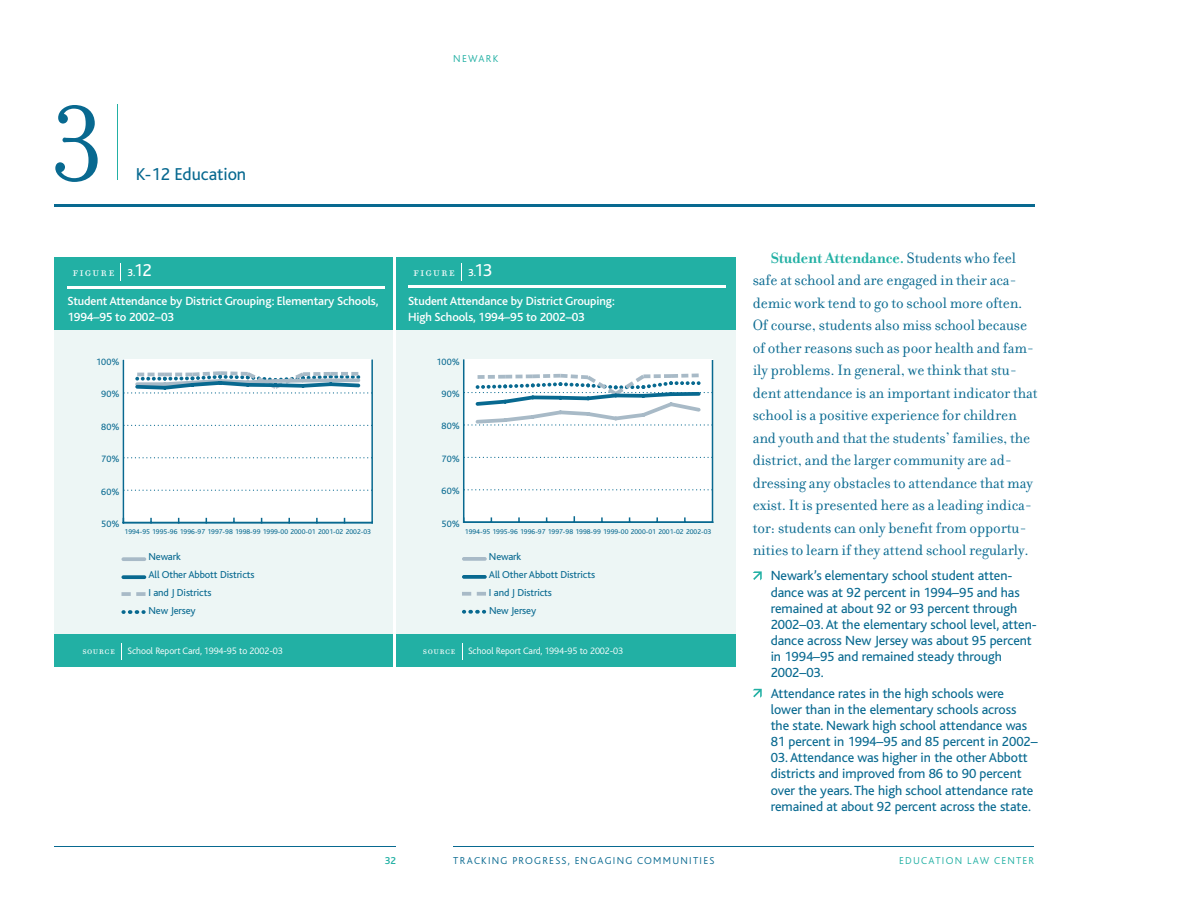
<style>
.page{position:relative;width:1188px;height:918px;background:#fff}
.page>*{position:absolute;margin:0;border:0;box-sizing:border-box;transform-origin:0 0}
.t1{font:114px "Filosofia Fractions";color:#086990}
.t2{font:18px "Bliss";letter-spacing:-.005em;color:#086990}
.t3{font:16.2px/22.5px "Filosofia";letter-spacing:-.005em;color:#086990}
.t4{font:13.8px/16px "Bliss";letter-spacing:-.005em;color:#086990}
.t5{font:13.8px "Filosofia Small Caps";letter-spacing:.095em;color:#fff}
.t6{font:500 12.3px/16.5px "Bliss";letter-spacing:-.01em;color:#fff}
.t7{font:11.25px "Filosofia Small Caps";letter-spacing:.05em;color:#fff}
.t8{font:10.5px/18px "Bliss";letter-spacing:-.01em;color:#086990}
.t9{font:300 10.5px "Bliss";letter-spacing:.12em;color:#086990}
.t10{font:300 10.5px "Bliss";letter-spacing:.115em;color:#22b0a4}
.t11{font:500 10.5px "Bliss";color:#22b0a4}
.t12{font:300 9.75px "Bliss";letter-spacing:-.01em;color:#fff}
.t13{font:9.6px "Bliss";color:#086990}
.t14{font:7.2px "Bliss";color:#086990}
.s1{font-family:"Bliss";font-weight:500;font-size:10.5px}
.s2{font-family:"Bliss";font-size:18px}
.s3{font-weight:700;color:#22b0a4}
</style>
<div class="page">
<hr style="left:54px;top:204px;width:980px;height:3px;background:#086990">
<hr style="left:453px;top:846px;width:581px;height:1px;background:#086990">
<hr style="left:54px;top:846px;width:342px;height:1px;background:#086990">
<hr style="left:117px;top:105px;width:1px;height:75px;background:#22b0a4">
<svg style="left:753px;top:571px;width:9px;height:9px"></svg>
<svg style="left:753px;top:689px;width:9px;height:9px"></svg>
<div style="left:54px;top:318px;width:342px;height:324px;background:#edf6f5"></div>
<div style="left:123px;top:360px;width:249px;height:161px;background:#fff"></div>
<div style="left:54px;top:634px;width:342px;height:33px;background:#22b0a4"></div>
<svg style="left:121px;top:643px;width:1px;height:17px"></svg>
<div style="left:54px;top:257px;width:342px;height:73px;background:#22b0a4"></div>
<hr style="left:67px;top:286px;width:318px;height:2px;background:#fff">
<svg style="left:121px;top:557px;width:25px;height:4px"></svg>
<svg style="left:121px;top:575px;width:25px;height:4px"></svg>
<svg style="left:121px;top:592px;width:10px;height:4px"></svg>
<svg style="left:136px;top:592px;width:10px;height:4px"></svg>
<svg style="left:121px;top:610px;width:25px;height:4px"></svg>
<hr style="left:371px;top:360px;width:2px;height:163px;background:#086990">
<hr style="left:123px;top:360px;width:1px;height:163px;background:#086990">
<hr style="left:123px;top:522px;width:250px;height:1px;background:#086990">
<svg style="left:124px;top:490px;width:248px;height:1px"></svg>
<svg style="left:124px;top:457px;width:248px;height:1px"></svg>
<svg style="left:124px;top:425px;width:248px;height:1px"></svg>
<svg style="left:124px;top:371px;width:248px;height:23px"></svg>
<div style="left:394px;top:318px;width:342px;height:324px;background:#edf6f5"></div>
<div style="left:463px;top:359px;width:250px;height:162px;background:#fff"></div>
<div style="left:394px;top:634px;width:342px;height:33px;background:#22b0a4"></div>
<svg style="left:462px;top:643px;width:1px;height:16px"></svg>
<div style="left:394px;top:257px;width:342px;height:73px;background:#22b0a4"></div>
<svg style="left:461px;top:263px;width:1px;height:18px"></svg>
<hr style="left:408px;top:286px;width:318px;height:2px;background:#fff">
<svg style="left:462px;top:557px;width:25px;height:4px"></svg>
<svg style="left:462px;top:575px;width:25px;height:4px"></svg>
<svg style="left:462px;top:592px;width:9px;height:4px"></svg>
<svg style="left:477px;top:592px;width:9px;height:4px"></svg>
<svg style="left:462px;top:610px;width:24px;height:4px"></svg>
<hr style="left:712px;top:360px;width:1px;height:163px;background:#086990">
<hr style="left:463px;top:359px;width:1px;height:164px;background:#086990">
<hr style="left:463px;top:521px;width:250px;height:2px;background:#086990">
<svg style="left:464px;top:489px;width:248px;height:1px"></svg>
<svg style="left:464px;top:457px;width:248px;height:1px"></svg>
<svg style="left:464px;top:374px;width:248px;height:52px"></svg>
<hr style="left:393px;top:249px;width:3px;height:452px;background:#fff">
<h1 class="t1" style="left:51px;top:83px;width:57px">3</h1>
<p class="t2" style="left:136px;top:165px;width:112px">K-12 Education</p>
<p class="t10" style="left:453px;top:53px;width:47px">NEWARK</p>
<p class="t5" style="left:73px;top:265px;width:81px">figure <span class="s1">3.</span><span class="s2">12</span></p>
<p class="t6" style="left:67px;top:293px;width:313px">Student Attendance by District Grouping: Elementary Schools,<br>1994–95 to 2002–03</p>
<p class="t5" style="left:413px;top:264px;width:81px">figure <span class="s1">3.</span><span class="s2">13</span></p>
<p class="t6" style="left:408px;top:292px;width:208px">Student Attendance by District Grouping:<br>High Schools, 1994–95 to 2002–03</p>
<p class="t13" style="left:96px;top:357px;width:25px">100%</p>
<p class="t13" style="left:437px;top:356px;width:25px">100%</p>
<p class="t13" style="left:101px;top:389px;width:20px">90%</p>
<p class="t13" style="left:442px;top:389px;width:20px">90%</p>
<p class="t13" style="left:101px;top:422px;width:20px">80%</p>
<p class="t13" style="left:442px;top:421px;width:20px">80%</p>
<p class="t13" style="left:101px;top:454px;width:20px">70%</p>
<p class="t13" style="left:442px;top:454px;width:20px">70%</p>
<p class="t13" style="left:101px;top:486px;width:20px">60%</p>
<p class="t13" style="left:442px;top:486px;width:20px">60%</p>
<p class="t13" style="left:101px;top:519px;width:20px">50%</p>
<p class="t14" style="left:125px;top:528px;width:248px">1994-95 1995-96 1996-97 1997-98 1998-99 1999-00 2000-01 2001-02 2002-03</p>
<p class="t13" style="left:442px;top:518px;width:20px">50%</p>
<p class="t14" style="left:465px;top:527px;width:248px">1994-95 1995-96 1996-97 1997-98 1998-99 1999-00 2000-01 2001-02 2002-03</p>
<p class="t8" style="left:148px;top:548px;width:108px">Newark<br>All Other Abbott Districts<br>I and J Districts<br>New Jersey</p>
<p class="t8" style="left:489px;top:547px;width:108px">Newark<br>All Other Abbott Districts<br>I and J Districts<br>New Jersey</p>
<p class="t7" style="left:82px;top:645px;width:34px">source</p>
<p class="t12" style="left:128px;top:646px;width:157px">School Report Card, 1994-95 to 2002-03</p>
<p class="t7" style="left:423px;top:644px;width:34px">source</p>
<p class="t12" style="left:468px;top:646px;width:157px">School Report Card, 1994-95 to 2002-03</p>
<p class="t11" style="left:385px;top:855px;width:13px">32</p>
<p class="t9" style="left:453px;top:855px;width:263px">TRACKING PROGRESS, ENGAGING COMMUNITIES</p>
<p class="t3" style="left:753px;top:247px;width:286px;text-indent:18px"><span class="s3">Student Attendance.</span> Students who feel safe at school and are engaged in their aca&shy;demic work tend to go to school more often.<br>Of course, students also miss school because of other reasons such as poor health and fam&shy;ily problems. In general, we think that stu&shy;dent attendance is an important indicator that school is a positive experience for children and youth and that the students’ families, the district, and the larger community are ad&shy;dressing any obstacles to attendance that may exist. It is presented here as a leading indica&shy;tor: students can only benefit from opportu&shy;nities to learn if they attend school regularly.</p>
<p class="t4" style="left:771px;top:568px;width:268px">Newark’s elementary school student atten&shy;dance was at 92 percent in 1994–95 and has remained at about 92 or 93 percent through 2002–03. At the elementary school level, atten&shy;dance across New Jersey was about 95 percent in 1994–95 and remained steady through 2002–03.</p>
<p class="t4" style="left:771px;top:686px;width:269px">Attendance rates in the high schools were lower than in the elementary schools across the state. Newark high school attendance was 81 percent in 1994–95 and 85 percent in 2002–</p>
<p class="t4" style="left:771px;top:750px;width:264px">03. Attendance was higher in the other Abbott districts and improved from 86 to 90 percent over the years. The high school attendance rate remained at about 92 percent across the state.</p>
<p class="t10" style="left:899px;top:855px;width:136px">EDUCATION LAW CENTER</p>
</div>
